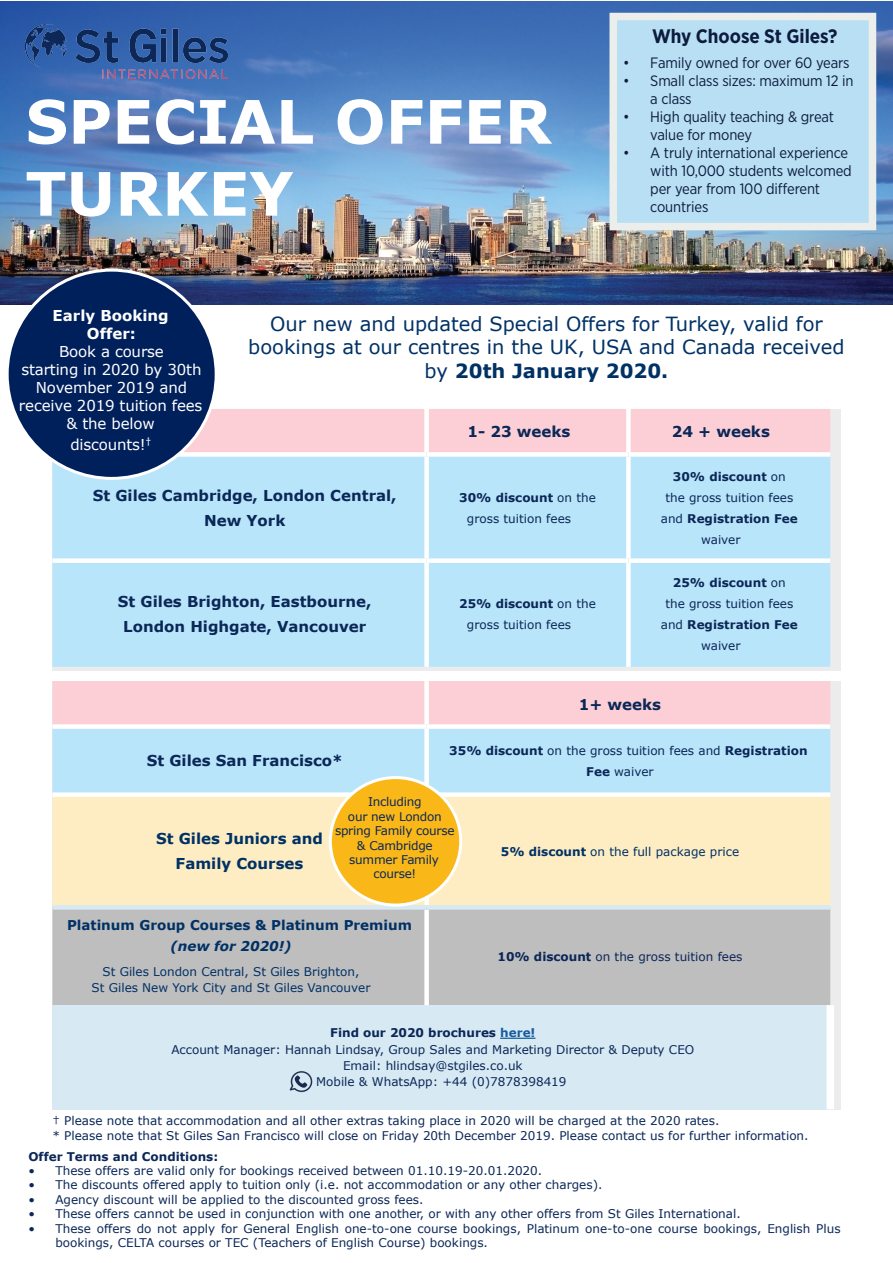
<style>
.page{position:relative;width:893px;height:1263px;background:#fff}
.page>*{position:absolute;margin:0;border:0;box-sizing:border-box;transform-origin:0 0}
.t1{font:700 60px/72px "Verdana";color:#fff}
.t2{font:19.5px/23.4px "Verdana";color:#003165;text-align:center}
.t3{font:700 19.5px "Gotham Narrow";color:#0c1b3e}
.t4{font:15px/18px "Gotham Narrow";letter-spacing:-.01em;color:#0c1b3e}
.t5{font:700 15px/25.2px "Verdana";color:#0b2757;text-align:center}
.t6{font:15px/18px "Verdana";letter-spacing:-.01em;color:#fff;text-align:center}
.t7{font:700 15px/25.2px "Verdana";color:#003165;text-align:center}
.t8{font:700 15px/18px "Verdana";color:#fff;text-align:center}
.t9{font:700 13.5px "Verdana";color:#003165}
.t10{font:italic 700 13.5px "Verdana";color:#003165}
.t11{font:12px/21px "Verdana";color:#0b2757}
.t12{font:700 12px "Verdana";color:#0b2757}
.t13{font:12px/16.2px "Verdana";color:#003165;text-align:center}
.t14{font:12px/14.4px "Verdana";letter-spacing:-.02em;color:#0b2757;text-align:center}
.s1{font-family:"Gotham X Narrow";font-size:18px}
.s2{font-weight:700}
.s3{font-weight:400}
.s4{color:#175d9e}
</style>
<div class="page">
<img style="left:0;top:1px;width:892px;height:303px">
<img style="left:26px;top:25px;width:201px;height:54px">
<div style="left:609px;top:13px;width:267px;height:217px;background:#b9dff4;border:8px solid #ebeeea"></div>
<div style="left:52px;top:681px;width:778px;height:43px;background:#fbcfd5"></div>
<div style="left:52px;top:729px;width:778px;height:63px;background:#b9e5fa"></div>
<div style="left:52px;top:797px;width:778px;height:108px;background:#feedc3"></div>
<div style="left:52px;top:910px;width:778px;height:95px;background:#bfbebe"></div>
<div style="left:52px;top:1005px;width:778px;height:104px;background:#d7eaf4"></div>
<div style="left:424px;top:681px;width:5px;height:43px;background:#fff"></div>
<div style="left:424px;top:729px;width:5px;height:63px;background:#fff"></div>
<div style="left:424px;top:797px;width:5px;height:108px;background:#fff"></div>
<div style="left:424px;top:910px;width:5px;height:95px;background:#fff"></div>
<div style="left:826px;top:1005px;width:8px;height:104px;background:#fff"></div>
<div style="left:52px;top:905px;width:375px;height:5px;background:#d7eaf4"></div>
<div style="left:427px;top:905px;width:403px;height:5px;background:#d7eaf4"></div>
<hr style="left:500px;top:1038px;width:35px;height:1px;background:#175d9e">
<div style="left:52px;top:409px;width:789px;height:261px;background:#edecec"></div>
<div style="left:181px;top:409px;width:649px;height:43px;background:#fbcfd5"></div>
<div style="left:52px;top:457px;width:778px;height:210px;background:#b9e5fa"></div>
<div style="left:424px;top:409px;width:5px;height:43px;background:#fff"></div>
<div style="left:424px;top:457px;width:5px;height:101px;background:#fff"></div>
<div style="left:424px;top:563px;width:5px;height:104px;background:#fff"></div>
<div style="left:52px;top:558px;width:375px;height:5px;background:#fff"></div>
<div style="left:427px;top:558px;width:201px;height:5px;background:#fff"></div>
<div style="left:628px;top:558px;width:202px;height:5px;background:#fff"></div>
<div style="left:626px;top:409px;width:5px;height:43px;background:#fff"></div>
<div style="left:52px;top:452px;width:375px;height:5px;background:#fff"></div>
<div style="left:427px;top:452px;width:201px;height:5px;background:#fff"></div>
<div style="left:628px;top:452px;width:202px;height:5px;background:#fff"></div>
<div style="left:626px;top:457px;width:5px;height:101px;background:#fff"></div>
<div style="left:626px;top:563px;width:5px;height:104px;background:#fff"></div>
<div style="left:7px;top:270px;width:209px;height:208px;background:#00205b;border-radius:50%"></div>
<div style="left:330px;top:777px;width:131px;height:128px;background:#fab818;border-radius:50%"></div>
<div style="left:329px;top:776px;width:133px;height:130px;border:3px solid #fff;border-radius:50%"></div>
<img style="left:289px;top:1071px;width:24px;height:22px">
<h1 class="t1" style="left:26px;top:84px;width:527px">SPECIAL OFFER<br>TURKEY</h1>
<h2 class="t3" style="left:652px;top:24px;width:187px">Why Choose St Giles?</h2>
<p class="t4" style="left:623px;top:53px;width:228px">• Family owned for over 60 years</p>
<p class="t4" style="left:650px;top:71px;width:205px;text-indent:-27px">• Small class sizes: maximum 12 in a class</p>
<p class="t4" style="left:650px;top:107px;width:185px;text-indent:-27px">• High quality teaching &amp; great value for money</p>
<p class="t4" style="left:650px;top:143px;width:203px;text-indent:-27px">• A truly international experience with 10,000 students welcomed per year from 100 different countries</p>
<p class="t8" style="left:53px;top:306px;width:118px">Early Booking<br>Offer:</p>
<p class="t6" style="left:19px;top:342px;width:185px">Book a course<br>starting in 2020 by 30th<br>November 2019 and receive 2019 tuition fees &amp; the below</p>
<p class="t6" style="left:70px;top:435px;width:82px">discounts!<span class="s1">†</span></p>
<h2 class="t2" style="left:248px;top:312px;width:598px">Our new and updated Special Offers for Turkey, valid for bookings at our centres in the UK, USA and Canada received by <span class="s2">20th January 2020.</span></h2>
<p class="t5" style="left:467px;top:419px;width:105px">1- 23 weeks</p>
<p class="t5" style="left:672px;top:419px;width:100px">24 + weeks</p>
<p class="t5" style="left:93px;top:482px;width:305px">St Giles Cambridge, London Central,<br>New York</p>
<p class="t11" style="left:467px;top:486px;width:130px;text-indent:-8px"><span class="s2">30% discount</span> on the gross tuition fees</p>
<p class="t5" style="left:118px;top:588px;width:255px">St Giles Brighton, Eastbourne,<br>London Highgate, Vancouver</p>
<p class="t11" style="left:467px;top:592px;width:130px;text-indent:-8px"><span class="s2">25% discount</span> on the gross tuition fees</p>
<p class="t12" style="left:673px;top:469px;width:114px">30% discount <span class="s3">on</span></p>
<p class="t11" style="left:665px;top:486px;width:129px">the gross tuition fees</p>
<p class="t12" style="left:661px;top:511px;width:139px"><span class="s3">and</span> Registration Fee</p>
<p class="t11" style="left:701px;top:528px;width:41px">waiver</p>
<p class="t12" style="left:673px;top:575px;width:114px">25% discount <span class="s3">on</span></p>
<p class="t11" style="left:665px;top:592px;width:129px">the gross tuition fees</p>
<p class="t12" style="left:661px;top:617px;width:139px"><span class="s3">and</span> Registration Fee</p>
<p class="t11" style="left:701px;top:634px;width:41px">waiver</p>
<p class="t5" style="left:579px;top:691px;width:84px">1+ weeks</p>
<p class="t5" style="left:147px;top:748px;width:198px">St Giles San Francisco*</p>
<p class="t11" style="left:586px;top:739px;width:223px;text-indent:-137px"><span class="s2">35% discount</span> on the gross tuition fees and <span class="s2">Registration<br>Fee</span> waiver</p>
<p class="t7" style="left:156px;top:825px;width:168px">St Giles Juniors and<br>Family Courses</p>
<p class="t14" style="left:335px;top:794px;width:121px">Including<br>our new London spring Family course &amp; Cambridge summer Family course!</p>
<p class="t9" style="left:67px;top:917px;width:347px">Platinum Group Courses &amp; Platinum Premium</p>
<p class="t10" style="left:170px;top:938px;width:123px">(new for 2020!)</p>
<p class="t13" style="left:92px;top:963px;width:280px">St Giles London Central, St Giles Brighton,<br>St Giles New York City and St Giles Vancouver</p>
<p class="t13" style="left:501px;top:843px;width:240px"><span class="s2">5% discount</span> on the full package price</p>
<p class="t11" style="left:497px;top:945px;width:246px"><span class="s2">10% discount</span> on the gross tuition fees</p>
<p class="t12" style="left:330px;top:1025px;width:207px">Find our 2020 brochures <span class="s4">here!</span></p>
<p class="t11" style="left:171px;top:1038px;width:524px">Account Manager: Hannah Lindsay, Group Sales and Marketing Director &amp; Deputy CEO</p>
<p class="t11" style="left:343px;top:1054px;width:181px">Email: hlindsay@stgiles.co.uk</p>
<p class="t11" style="left:316px;top:1071px;width:252px">Mobile &amp; WhatsApp: +44 (0)7878398419</p>
<p class="t11" style="left:52px;top:1113px;width:758px;line-height:14.4px">† Please note that accommodation and all other extras taking place in 2020 will be charged at the 2020 rates.<br>* Please note that St Giles San Francisco will close on Friday 20th December 2019. Please contact us for further information.</p>
<p class="t12" style="left:28px;top:1148px;width:191px">Offer Terms and Conditions:</p>
<p class="t11" style="left:28px;top:1160px;width:515px">• These offers are valid only for bookings received between 01.10.19-20.01.2020.</p>
<p class="t11" style="left:28px;top:1174px;width:576px">• The discounts offered apply to tuition only (i.e. not accommodation or any other charges).</p>
<p class="t11" style="left:28px;top:1188px;width:397px">• Agency discount will be applied to the discounted gross fees.</p>
<p class="t11" style="left:28px;top:1203px;width:714px">• These offers cannot be used in conjunction with one another, or with any other offers from St Giles International.</p>
<p class="t11" style="left:55px;top:1220px;width:787px;line-height:14.4px;text-indent:-27px">• These offers do not apply for General English one-to-one course bookings, Platinum one-to-one course bookings, English Plus bookings, CELTA courses or TEC (Teachers of English Course) bookings.</p>
</div>
